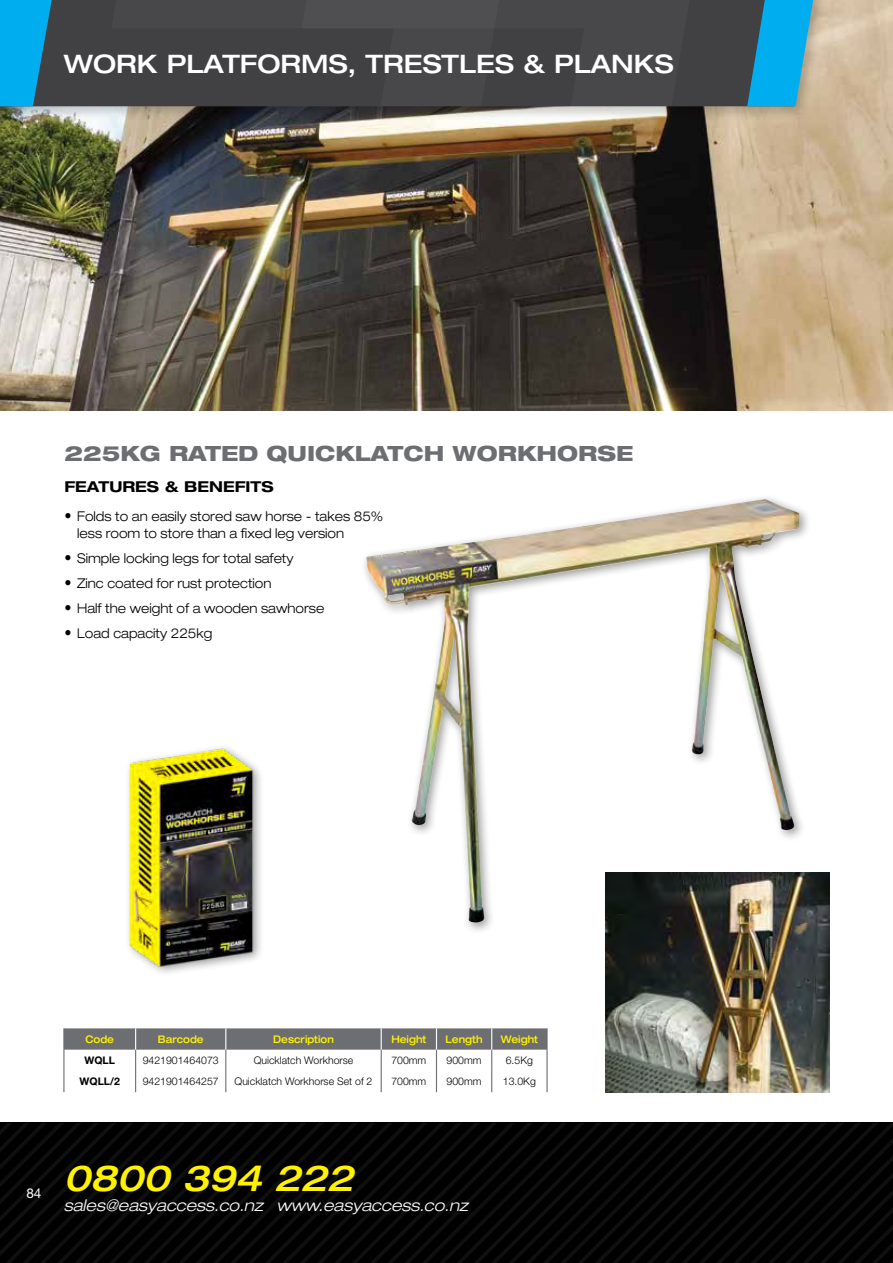
<style>
.page{position:relative;width:893px;height:1263px;background:#fff}
.page>*{position:absolute;margin:0;border:0;box-sizing:border-box;transform-origin:0 0}
.t1{font:italic 500 expanded 36px "Helvetica Neue LT Std";letter-spacing:-.005em;color:#fff200}
.t2{font:500 expanded 25.5px "Helvetica Neue LT Std";color:#fff}
.t3{font:800 expanded 21px "Helvetica Neue LT Std";color:#6d6e71}
.t4{font:italic 300 expanded 16.2px "Helvetica Neue LT Std";color:#fff}
.t5{font:700 expanded 15px "Helvetica Neue LT Std";color:#000}
.t6{font:300 expanded 13.5px/16.5px "Helvetica Neue LT Std";color:#000;scale:.95 1}
.t7{font:13.5px "Helvetica Neue LT Std";color:#fff}
.t8{font:300 10.5px "Helvetica Neue LT Std";color:#000}
.t9{font:500 expanded 10.5px "Helvetica Neue LT Std";color:#fff200;scale:.9 1}
.t10{font:700 10.5px "Helvetica Neue LT Std";color:#000}
.s1{font-weight:400;font-size:15px}
</style>
<div class="page">
<svg style="left:0;top:1123px;width:893px;height:140px;background:#040404"></svg>
<img style="left:0;top:0;width:893px;height:410px">
<hr style="left:546px;top:1028px;width:2px;height:22px;background:#6d6e71">
<hr style="left:546px;top:1050px;width:2px;height:21px;background:#6d6e71">
<hr style="left:546px;top:1071px;width:2px;height:21px;background:#6d6e71">
<svg style="left:63px;top:1028px;width:484px;height:64px"></svg>
<img style="left:366px;top:499px;width:429px;height:424px">
<img style="left:128px;top:747px;width:133px;height:224px">
<img style="left:605px;top:872px;width:224px;height:220px">
<div style="left:0;top:0;width:828px;height:121px;background:#000;opacity:.2"></div>
<div style="left:52px;top:0;width:695px;height:106px;background:#414042"></div>
<svg style="left:747px;top:0;width:66px;height:106px;background:#219ecb"></svg>
<svg style="left:0;top:0;width:52px;height:106px;background:#0c99ce"></svg>
<div style="left:111px;top:0;width:591px;height:106px;background:#484749"></div>
<h2 class="t2" style="left:64px;top:48px;width:611px">WORK PLATFORMS, TRESTLES &amp; PLANKS</h2>
<h3 class="t3" style="left:64px;top:440px;width:570px">225KG RATED QUICKLATCH WORKHORSE</h3>
<p class="t5" style="left:64px;top:477px;width:211px">FEATURES &amp; BENEFITS</p>
<p class="t6" style="left:77px;top:508px;width:324px;text-indent:-13px"><span class="s1">•</span> Folds to an easily stored saw horse - takes 85% less room to store than a fixed leg version</p>
<p class="t6" style="left:64px;top:549px;width:243px"><span class="s1">•</span> Simple locking legs for total safety</p>
<p class="t6" style="left:64px;top:574px;width:219px"><span class="s1">•</span> Zinc coated for rust protection</p>
<p class="t6" style="left:64px;top:599px;width:275px"><span class="s1">•</span> Half the weight of a wooden sawhorse</p>
<p class="t6" style="left:64px;top:624px;width:157px"><span class="s1">•</span> Load capacity 225kg</p>
<p class="t9" style="left:85px;top:1032px;width:33px">Code</p>
<p class="t9" style="left:158px;top:1032px;width:52px">Barcode</p>
<p class="t9" style="left:273px;top:1032px;width:69px">Description</p>
<p class="t9" style="left:391px;top:1032px;width:40px">Height</p>
<p class="t9" style="left:446px;top:1032px;width:43px">Length</p>
<p class="t9" style="left:501px;top:1032px;width:43px">Weight</p>
<p class="t10" style="left:85px;top:1054px;width:32px">WQLL</p>
<p class="t8" style="left:143px;top:1054px;width:77px">9421901464073</p>
<p class="t8" style="left:254px;top:1054px;width:101px">Quicklatch Workhorse</p>
<p class="t8" style="left:391px;top:1054px;width:37px">700mm</p>
<p class="t8" style="left:447px;top:1054px;width:37px">900mm</p>
<p class="t8" style="left:506px;top:1054px;width:29px">6.5Kg</p>
<p class="t10" style="left:80px;top:1075px;width:42px">WQLL/2</p>
<p class="t8" style="left:143px;top:1075px;width:77px">9421901464257</p>
<p class="t8" style="left:235px;top:1075px;width:139px">Quicklatch Workhorse Set of 2</p>
<p class="t8" style="left:391px;top:1075px;width:37px">700mm</p>
<p class="t8" style="left:447px;top:1075px;width:37px">900mm</p>
<p class="t8" style="left:503px;top:1075px;width:35px">13.0Kg</p>
<p class="t7" style="left:26px;top:1185px;width:17px">84</p>
<h1 class="t1" style="left:64px;top:1156px;width:291px">0800 394 222</h1>
<p class="t4" style="left:64px;top:1196px;width:406px">sales@easyaccess.co.nz www.easyaccess.co.nz</p>
</div>
